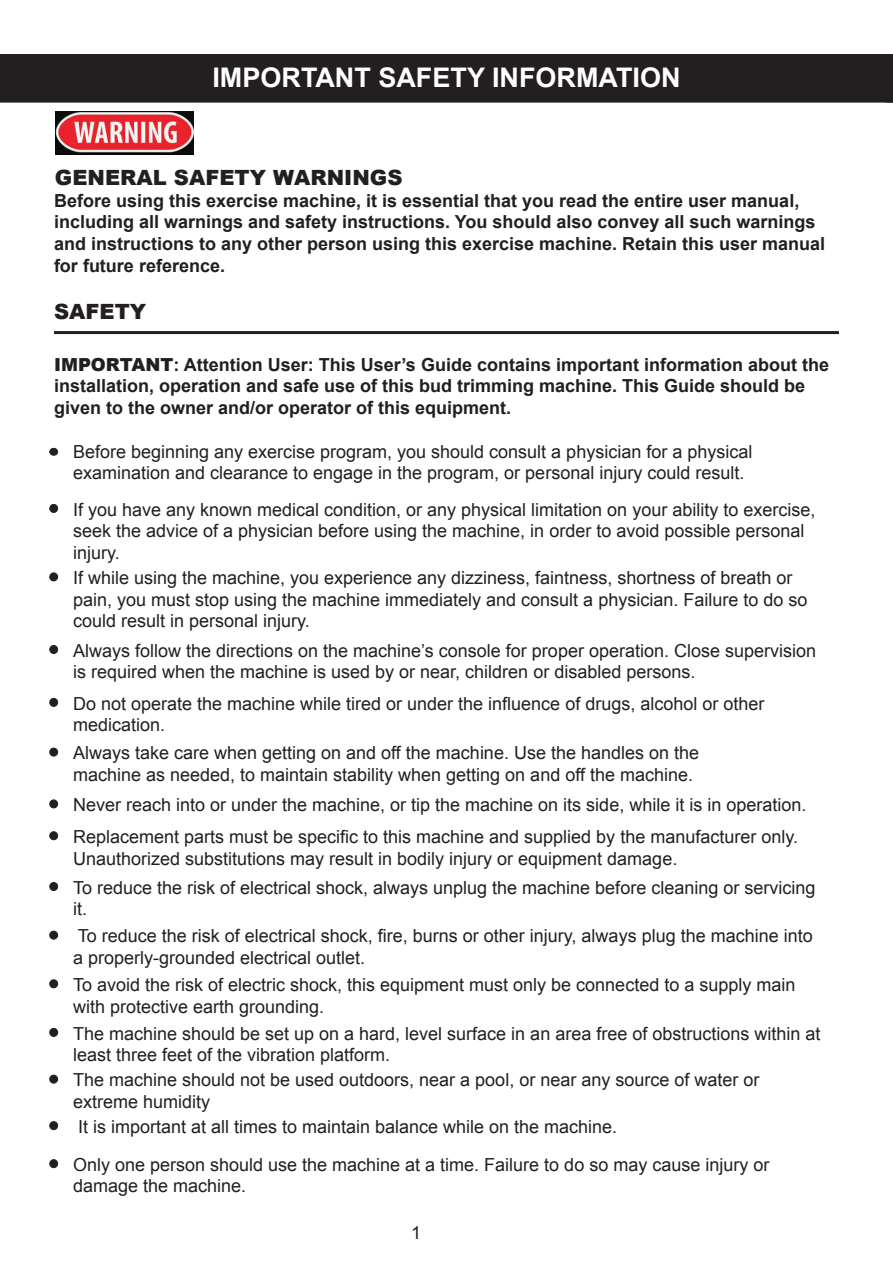
<style>
.page{position:relative;width:893px;height:1263px;background:#fff}
.page>*{position:absolute;margin:0;border:0;box-sizing:border-box;transform-origin:0 0}
.t1{font:700 27px "Arial";color:#fff}
.t2{font:900 21px "Arial";color:#231f20}
.t3{font:18px/21.6px "Arial";color:#231f20}
.t4{font:700 18px/21.6px "Arial";color:#231f20}
.s1{font-weight:900}
</style>
<div class="page">
<hr style="left:54px;top:331px;width:785px;height:3px;background:#231f20">
<div style="left:0;top:54px;width:893px;height:49px;background:#231f20"></div>
<img style="left:56px;top:111px;width:138px;height:44px">
<div style="left:50px;top:448px;width:8px;height:7px;background:#231f20;border-radius:50%"></div>
<div style="left:49px;top:448px;width:9px;height:8px;border:1px solid #231f20;border-radius:50%"></div>
<div style="left:50px;top:504px;width:8px;height:8px;background:#231f20;border-radius:50%"></div>
<div style="left:49px;top:504px;width:9px;height:9px;border:1px solid #231f20;border-radius:50%"></div>
<div style="left:50px;top:573px;width:8px;height:8px;background:#231f20;border-radius:50%"></div>
<div style="left:49px;top:572px;width:9px;height:9px;border:1px solid #231f20;border-radius:50%"></div>
<div style="left:50px;top:645px;width:8px;height:8px;background:#231f20;border-radius:50%"></div>
<div style="left:49px;top:645px;width:9px;height:9px;border:1px solid #231f20;border-radius:50%"></div>
<div style="left:50px;top:980px;width:8px;height:8px;background:#231f20;border-radius:50%"></div>
<div style="left:49px;top:979px;width:9px;height:9px;border:1px solid #231f20;border-radius:50%"></div>
<div style="left:50px;top:698px;width:8px;height:8px;background:#231f20;border-radius:50%"></div>
<div style="left:49px;top:698px;width:9px;height:9px;border:1px solid #231f20;border-radius:50%"></div>
<div style="left:50px;top:748px;width:8px;height:8px;background:#231f20;border-radius:50%"></div>
<div style="left:49px;top:748px;width:9px;height:8px;border:1px solid #231f20;border-radius:50%"></div>
<div style="left:50px;top:800px;width:8px;height:8px;background:#231f20;border-radius:50%"></div>
<div style="left:49px;top:799px;width:9px;height:9px;border:1px solid #231f20;border-radius:50%"></div>
<div style="left:50px;top:832px;width:8px;height:8px;background:#231f20;border-radius:50%"></div>
<div style="left:49px;top:831px;width:9px;height:9px;border:1px solid #231f20;border-radius:50%"></div>
<div style="left:50px;top:882px;width:8px;height:8px;background:#231f20;border-radius:50%"></div>
<div style="left:49px;top:882px;width:9px;height:9px;border:1px solid #231f20;border-radius:50%"></div>
<div style="left:50px;top:931px;width:8px;height:8px;background:#231f20;border-radius:50%"></div>
<div style="left:49px;top:931px;width:9px;height:8px;border:1px solid #231f20;border-radius:50%"></div>
<div style="left:50px;top:1028px;width:8px;height:8px;background:#231f20;border-radius:50%"></div>
<div style="left:49px;top:1028px;width:9px;height:9px;border:1px solid #231f20;border-radius:50%"></div>
<div style="left:50px;top:1075px;width:8px;height:8px;background:#231f20;border-radius:50%"></div>
<div style="left:49px;top:1075px;width:9px;height:8px;border:1px solid #231f20;border-radius:50%"></div>
<div style="left:50px;top:1121px;width:8px;height:8px;background:#231f20;border-radius:50%"></div>
<div style="left:49px;top:1121px;width:9px;height:9px;border:1px solid #231f20;border-radius:50%"></div>
<div style="left:50px;top:1160px;width:8px;height:8px;background:#231f20;border-radius:50%"></div>
<div style="left:49px;top:1159px;width:9px;height:9px;border:1px solid #231f20;border-radius:50%"></div>
<p class="t1" style="left:212px;top:59px;width:469px">IMPORTANT SAFETY INFORMATION</p>
<p class="t2" style="left:55px;top:163px;width:349px">GENERAL SAFETY WARNINGS</p>
<p class="t4" style="left:54px;top:190px;width:773px">Before using this exercise machine, it is essential that you read the entire user manual, including all warnings and safety instructions. You should also convey all such warnings and instructions to any other person using this exercise machine. Retain this user manual for future reference.</p>
<p class="t2" style="left:54px;top:296px;width:94px">SAFETY</p>
<p class="t4" style="left:54px;top:354px;width:777px"><span class="s1">IMPORTANT</span>: Attention User: This User’s Guide contains important information about the installation, operation and safe use of this bud trimming machine. This Guide should be given to the owner and/or operator of this equipment.</p>
<p class="t3" style="left:73px;top:441px;width:681px">Before beginning any exercise program, you should consult a physician for a physical examination and clearance to engage in the program, or personal injury could result.</p>
<p class="t3" style="left:73px;top:499px;width:744px">If you have any known medical condition, or any physical limitation on your ability to exercise, seek the advice of a physician before using the machine, in order to avoid possible personal injury.</p>
<p class="t3" style="left:73px;top:567px;width:736px">If while using the machine, you experience any dizziness, faintness, shortness of breath or pain, you must stop using the machine immediately and consult a physician. Failure to do so could result in personal injury.</p>
<p class="t3" style="left:73px;top:640px;width:745px">Always follow the directions on the machine’s console for proper operation. Close supervision is required when the machine is used by or near, children or disabled persons.</p>
<p class="t3" style="left:73px;top:693px;width:693px">Do not operate the machine while tired or under the influence of drugs, alcohol or other medication.</p>
<p class="t3" style="left:73px;top:742px;width:628px">Always take care when getting on and off the machine. Use the handles on the</p>
<p class="t3" style="left:73px;top:764px;width:622px">machine as needed, to maintain stability when getting on and off the machine.</p>
<p class="t3" style="left:73px;top:794px;width:735px">Never reach into or under the machine, or tip the machine on its side, while it is in operation.</p>
<p class="t3" style="left:73px;top:826px;width:727px">Replacement parts must be specific to this machine and supplied by the manufacturer only.</p>
<p class="t3" style="left:73px;top:848px;width:606px">Unauthorized substitutions may result in bodily injury or equipment damage.</p>
<p class="t3" style="left:73px;top:877px;width:744px">To reduce the risk of electrical shock, always unplug the machine before cleaning or servicing it.</p>
<p class="t3" style="left:73px;top:925px;width:741px">To reduce the risk of electrical shock, fire, burns or other injury, always plug the machine into a properly-grounded electrical outlet.</p>
<p class="t3" style="left:73px;top:974px;width:724px">To avoid the risk of electric shock, this equipment must only be connected to a supply main with protective earth grounding.</p>
<p class="t3" style="left:73px;top:1023px;width:749px">The machine should be set up on a hard, level surface in an area free of obstructions within at least three feet of the vibration platform.</p>
<p class="t3" style="left:73px;top:1069px;width:688px">The machine should not be used outdoors, near a pool, or near any source of water or extreme humidity</p>
<p class="t3" style="left:78px;top:1116px;width:541px">It is important at all times to maintain balance while on the machine.</p>
<p class="t3" style="left:73px;top:1154px;width:698px">Only one person should use the machine at a time. Failure to do so may cause injury or damage the machine.</p>
<p class="t3" style="left:411px;top:1222px;width:12px">1</p>
</div>
